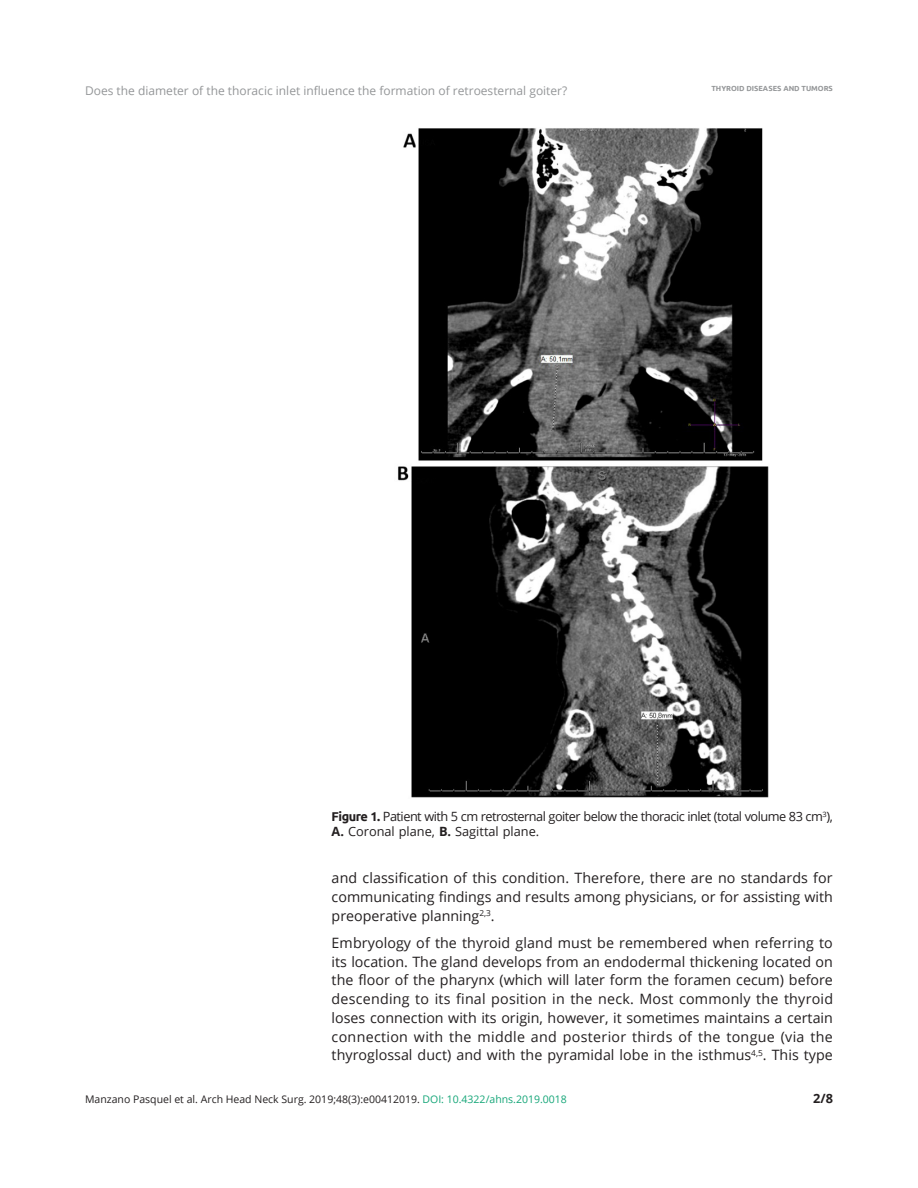
<style>
.page{position:relative;width:918px;height:1188px;background:#fff}
.page>*{position:absolute;margin:0;border:0;box-sizing:border-box;transform-origin:0 0}
.Paragraph{font:14.25px/18.8px "Open Sans";color:#231f20;text-align:justify}
.FigureCaption{font:12.75px/15.3px "Open Sans";letter-spacing:-.04em;color:#231f20}
.t1{font:700 12.75px "Open Sans";color:#231f20}
.t2{font:12px "Open Sans";color:#949698}
.t3{font:10.5px "Open Sans";color:#231f20}
.t4{font:700 7.35px "Ubuntu";color:#949698}
.s1{font-family:"Ubuntu";font-weight:700}
.s2{font-weight:700}
.s3{color:#15a678}
</style>
<div class="page">
<img style="left:397px;top:128px;width:372px;height:670px">
<p class="t2" style="left:85px;top:82px;width:484px">Does the diameter of the thoracic inlet influence the formation of retroesternal goiter?</p>
<p class="t4" style="left:711px;top:84px;width:123px">THYROID DISEASES AND TUMORS</p>
<p class="FigureCaption" style="left:332px;top:809px;width:503px"><span class="s1">Figure 1.</span> Patient with 5 cm retrosternal goiter below the thoracic inlet (total volume 83 cm<sup>3</sup>),<br><span class="s2">A.</span> Coronal plane, <span class="s2">B.</span> Sagittal plane.</p>
<p class="Paragraph" style="left:332px;top:868px;width:503px">and classification of this condition. Therefore, there are no standards for communicating findings and results among physicians, or for assisting with preoperative planning<sup>2,3</sup>.</p>
<p class="Paragraph" style="left:332px;top:933px;width:503px">Embryology of the thyroid gland must be remembered when referring to its location. The gland develops from an endodermal thickening located on the floor of the pharynx (which will later form the foramen cecum) before descending to its final position in the neck. Most commonly the thyroid loses connection with its origin, however, it sometimes maintains a certain connection with the middle and posterior thirds of the tongue (via the thyroglossal duct) and with the pyramidal lobe in the isthmus<sup>4,5</sup>. This type</p>
<p class="t3" style="left:85px;top:1092px;width:483px">Manzano Pasquel et al. Arch Head Neck Surg. 2019;48(3):e00412019. <span class="s3">DOI: 10.4322/ahns.2019.0018</span></p>
<p class="t1" style="left:813px;top:1089px;width:21px">2/8</p>
</div>
